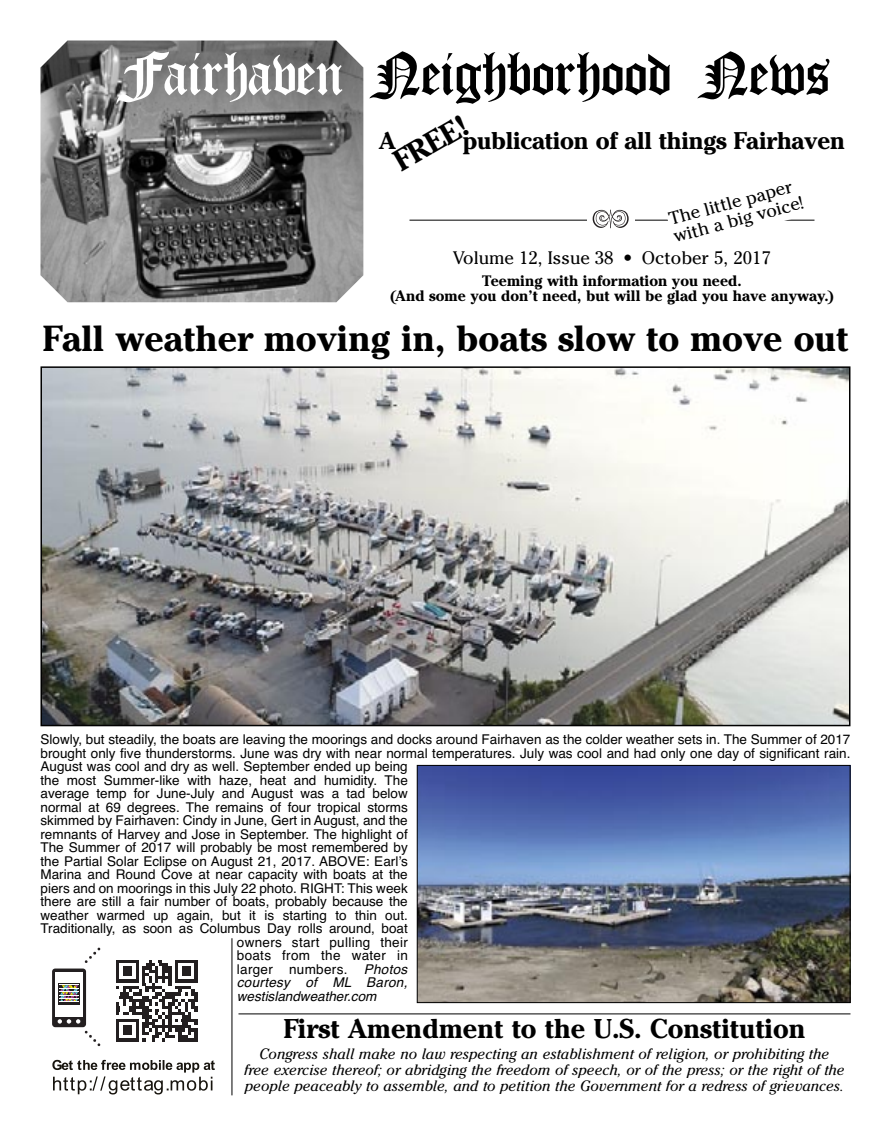
<style>
.page{position:relative;width:891px;height:1148px;background:#fff}
.page>*{position:absolute;margin:0;border:0;box-sizing:border-box;transform-origin:0 0}
.t1{font:57px "Old English";color:#000}
.t2{font:700 36px "Cheltenham";color:#000}
.t3{font:700 30px "Cheltenham";color:#000}
.t4{font:700 27px "Cheltenham";color:#000}
.t5{font:700 24px "Cheltenham";letter-spacing:-.01em;color:#000}
.t6{font:18px/18px "Cheltenham";color:#000}
.t7{font:italic 15px/15.8px "Cheltenham";color:#000;text-align:center}
.t8{font:700 15px/15px "Cheltenham";color:#000;text-align:center}
.t9{font:13.5px "Helvetica";color:#000}
.t10{font:13.5px "Helvetica";letter-spacing:.02em;color:#000}
.t11{font:italic 13.5px "Helvetica";color:#000}
.t12{font:italic 13.5px "Helvetica";letter-spacing:.02em;color:#000}
.s1{color:#fff}
.s2{font-style:italic}
</style>
<div class="page">
<hr style="left:238px;top:1013px;width:612px;height:1px;background:#000">
<svg style="left:52px;top:1059px;width:163px;height:35px"></svg>
<svg style="left:52px;top:947px;width:146px;height:99px"></svg>
<div style="left:103px;top:952px;width:108px;height:7px;background:#fff"></div>
<hr style="left:103px;top:949px;width:108px;height:3px;background:#fff">
<hr style="left:103px;top:946px;width:108px;height:3px;background:#fff">
<hr style="left:232px;top:938px;width:1px;height:157px;background:#000">
<img style="left:43px;top:369px;width:804px;height:354px">
<div style="left:40px;top:366px;width:810px;height:360px;border:2px solid #000"></div>
<img style="left:40px;top:40px;width:323px;height:262px">
<hr style="left:410px;top:220px;width:404px;height:1px;background:#000">
<div style="left:588px;top:205px;width:47px;height:30px;background:#fff"></div>
<svg style="left:593px;top:210px;width:36px;height:18px"></svg>
<svg style="left:666px;top:219px;width:143px;height:2px"></svg>
<img style="left:419px;top:767px;width:429px;height:234px">
<div style="left:417px;top:765px;width:433px;height:238px;border:1px solid #000"></div>
<h1 class="t1" style="left:116px;top:49px;width:717px"><span class="s1">Fairhaven</span> Neighborhood News</h1>
<h3 class="t5" style="left:379px;top:132px;width:19px">A</h3>
<h3 class="t5" style="left:463px;top:132px;width:384px">publication of all things Fairhaven</h3>
<h3 class="t3" style="left:390px;top:154px;width:83px;rotate:-30deg">FREE!</h3>
<h3 class="t6" style="left:667px;top:212px;width:135px;rotate:-15deg">The little paper with a big voice!</h3>
<h3 class="t6" style="left:453px;top:251px;width:319px">Volume 12, Issue 38 • October 5, 2017</h3>
<p class="t8" style="left:390px;top:275px;width:445px">Teeming with information you need.<br>(And some you don’t need, but will be glad you have anyway.)</p>
<h2 class="t2" style="left:43px;top:325px;width:807px">Fall weather moving in, boats slow to move out</h2>
<p class="t9" style="left:40px;top:734px;width:812px">Slowly, but steadily, the boats are leaving the moorings and docks around Fairhaven as the colder weather sets in. The Summer of 2017</p>
<p class="t9" style="left:40px;top:748px;width:812px">brought only five thunderstorms. June was dry with near normal temperatures. July was cool and had only one day of significant rain.</p>
<p class="t9" style="left:40px;top:761px;width:369px">August was cool and dry as well. September ended up being</p>
<p class="t9" style="left:40px;top:775px;width:369px">the most Summer-like with haze, heat and humidity. The</p>
<p class="t9" style="left:40px;top:788px;width:369px">average temp for June-July and August was a tad below</p>
<p class="t9" style="left:40px;top:802px;width:369px">normal at 69 degrees. The remains of four tropical storms</p>
<p class="t9" style="left:40px;top:815px;width:369px">skimmed by Fairhaven: Cindy in June, Gert in August, and the</p>
<p class="t9" style="left:40px;top:829px;width:369px">remnants of Harvey and Jose in September. The highlight of</p>
<p class="t9" style="left:40px;top:842px;width:369px">The Summer of 2017 will probably be most remembered by</p>
<p class="t9" style="left:40px;top:856px;width:369px">the Partial Solar Eclipse on August 21, 2017. ABOVE: Earl’s</p>
<p class="t9" style="left:40px;top:869px;width:369px">Marina and Round Cove at near capacity with boats at the</p>
<p class="t9" style="left:40px;top:883px;width:369px">piers and on moorings in this July 22 photo. RIGHT: This week</p>
<p class="t9" style="left:40px;top:896px;width:369px">there are still a fair number of boats, probably because the</p>
<p class="t9" style="left:40px;top:910px;width:369px">weather warmed up again, but it is starting to thin out.</p>
<p class="t9" style="left:40px;top:923px;width:369px">Traditionally, as soon as Columbus Day rolls around, boat</p>
<p class="t10" style="left:237px;top:937px;width:172px">owners start pulling their</p>
<p class="t10" style="left:237px;top:950px;width:172px">boats from the water in</p>
<p class="t10" style="left:237px;top:964px;width:172px">larger numbers. <span class="s2">Photos</span></p>
<p class="t12" style="left:237px;top:974px;width:172px">courtesy of ML Baron,</p>
<p class="t11" style="left:237px;top:988px;width:141px">westislandweather.com</p>
<h3 class="t4" style="left:283px;top:1019px;width:524px">First Amendment to the U.S. Constitution</h3>
<p class="t7" style="left:244px;top:1047px;width:602px">Congress shall make no law respecting an establishment of religion, or prohibiting the<br>free exercise thereof; or abridging the freedom of speech, or of the press; or the right of the people peaceably to assemble, and to petition the Government for a redress of grievances.</p>
</div>
